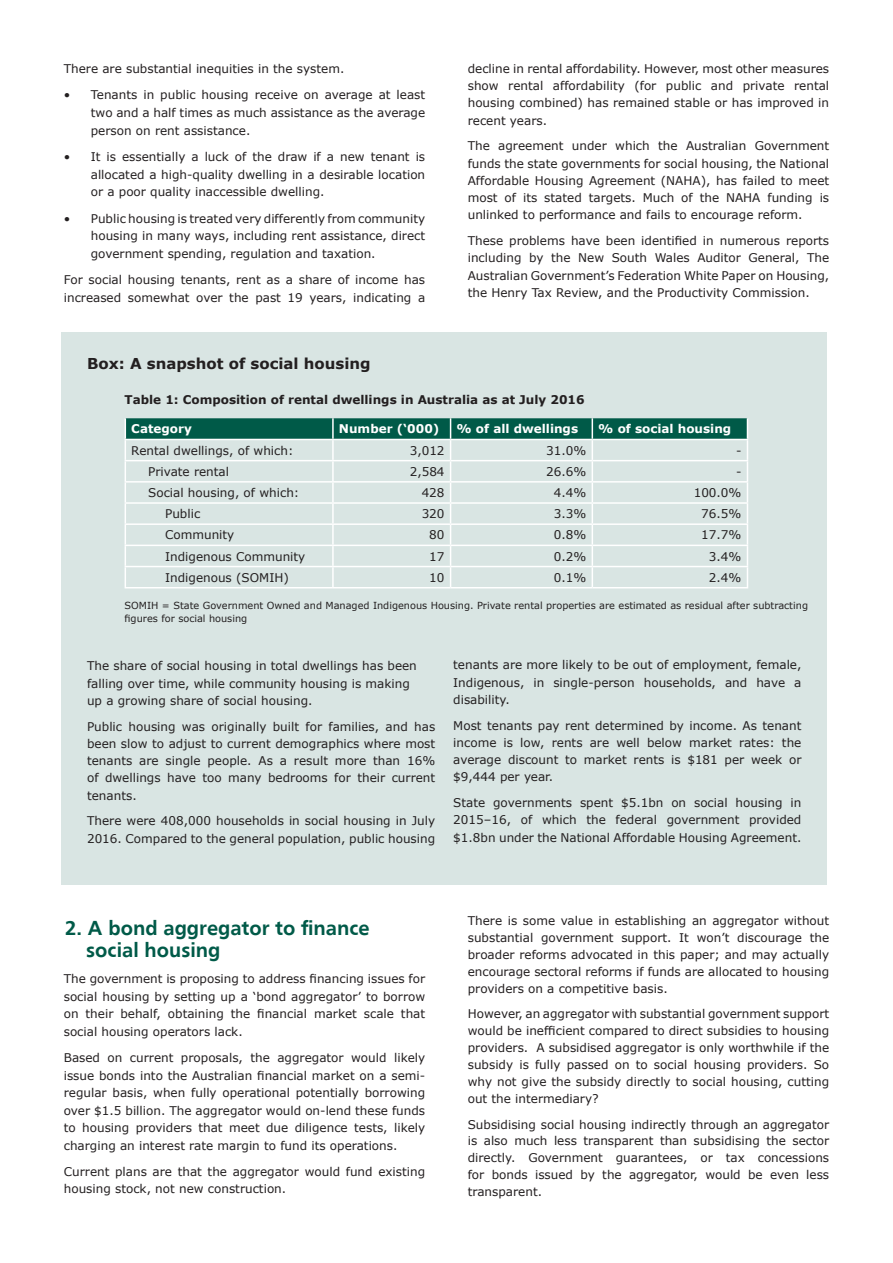
<style>
.page{position:relative;width:893px;height:1263px;background:#fff}
.page>*{position:absolute;margin:0;border:0;box-sizing:border-box;transform-origin:0 0}
.Heading{font:700 21px/22.5px "Frugal Sans";color:#005a48}
.Box_heading{font:700 15px "Verdana";color:#231f20}
.Body_Text_no_indent{font:12px/17px "Verdana";color:#231f20;text-align:justify}
.Box_text{font:12px/17.2px "Verdana";color:#231f20;text-align:justify}
.Table_text{font:12px "Verdana";color:#231f20}
.Box_heading-2{font:12px/17.2px "Verdana";color:#231f20}
.Figure_Table{font:700 12px "Verdana";color:#231f20}
.Table_text-2{font:700 12px "Verdana";color:#fff}
.Source_line{font:9.75px/13.5px "Verdana";color:#231f20}
</style>
<div class="page">
<div style="left:62px;top:332px;width:765px;height:552px;background:#d9e5e3"></div>
<hr style="left:125px;top:587px;width:208px;height:1px;background:#fff">
<hr style="left:333px;top:587px;width:118px;height:1px;background:#fff">
<hr style="left:451px;top:587px;width:141px;height:1px;background:#fff">
<svg style="left:125px;top:418px;width:623px;height:169px"></svg>
<hr style="left:592px;top:587px;width:156px;height:1px;background:#fff">
<p class="Body_Text_no_indent" style="left:64px;top:60px;width:282px">There are substantial inequities in the system.</p>
<p class="Body_Text_no_indent" style="left:91px;top:86px;width:336px;line-height:17.7px;text-indent:-27px">• Tenants in public housing receive on average at least two and a half times as much assistance as the average person on rent assistance.</p>
<p class="Body_Text_no_indent" style="left:91px;top:148px;width:336px;line-height:17.7px;text-indent:-27px">• It is essentially a luck of the draw if a new tenant is allocated a high-quality dwelling in a desirable location or a poor quality inaccessible dwelling.</p>
<p class="Body_Text_no_indent" style="left:91px;top:209px;width:336px;line-height:17.7px;text-indent:-27px">• Public housing is treated very differently from community housing in many ways, including rent assistance, direct government spending, regulation and taxation.</p>
<p class="Body_Text_no_indent" style="left:64px;top:271px;width:363px;line-height:17.7px">For social housing tenants, rent as a share of income has increased somewhat over the past 19 years, indicating a</p>
<p class="Box_heading" style="left:87px;top:354px;width:285px">Box: A snapshot of social housing</p>
<p class="Body_Text_no_indent" style="left:468px;top:60px;width:363px">decline in rental affordability. However, most other measures show rental affordability (for public and private rental housing combined) has remained stable or has improved in recent years.</p>
<p class="Body_Text_no_indent" style="left:468px;top:138px;width:363px">The agreement under which the Australian Government funds the state governments for social housing, the National Affordable Housing Agreement (NAHA), has failed to meet most of its stated targets. Much of the NAHA funding is unlinked to performance and fails to encourage reform.</p>
<p class="Body_Text_no_indent" style="left:468px;top:232px;width:363px">These problems have been identified in numerous reports including by the New South Wales Auditor General, The Australian Government’s Federation White Paper on Housing, the Henry Tax Review, and the Productivity Commission.</p>
<p class="Figure_Table" style="left:125px;top:392px;width:462px">Table 1: Composition of rental dwellings in Australia as at July 2016</p>
<p class="Table_text-2" style="left:131px;top:421px;width:62px">Category</p>
<p class="Table_text-2" style="left:339px;top:421px;width:102px">Number (‘000)</p>
<p class="Table_text-2" style="left:457px;top:421px;width:123px">% of all dwellings</p>
<p class="Table_text-2" style="left:598px;top:421px;width:135px">% of social housing</p>
<p class="Table_text" style="left:131px;top:443px;width:164px">Rental dwellings, of which:</p>
<p class="Table_text" style="left:410px;top:443px;width:36px">3,012</p>
<p class="Table_text" style="left:546px;top:443px;width:42px">31.0%</p>
<p class="Table_text" style="left:736px;top:443px;width:7px">-</p>
<p class="Table_text" style="left:148px;top:464px;width:82px">Private rental</p>
<p class="Table_text" style="left:410px;top:464px;width:36px">2,584</p>
<p class="Table_text" style="left:546px;top:464px;width:42px">26.6%</p>
<p class="Table_text" style="left:736px;top:464px;width:7px">-</p>
<p class="Table_text" style="left:148px;top:485px;width:153px">Social housing, of which:</p>
<p class="Table_text" style="left:422px;top:485px;width:24px">428</p>
<p class="Table_text" style="left:554px;top:485px;width:34px">4.4%</p>
<p class="Table_text" style="left:694px;top:485px;width:49px">100.0%</p>
<p class="Table_text" style="left:165px;top:506px;width:37px">Public</p>
<p class="Table_text" style="left:422px;top:506px;width:24px">320</p>
<p class="Table_text" style="left:554px;top:506px;width:34px">3.3%</p>
<p class="Table_text" style="left:701px;top:506px;width:42px">76.5%</p>
<p class="Table_text" style="left:165px;top:527px;width:71px">Community</p>
<p class="Table_text" style="left:429px;top:527px;width:17px">80</p>
<p class="Table_text" style="left:554px;top:527px;width:34px">0.8%</p>
<p class="Table_text" style="left:701px;top:527px;width:42px">17.7%</p>
<p class="Table_text" style="left:165px;top:548px;width:142px">Indigenous Community</p>
<p class="Table_text" style="left:429px;top:548px;width:17px">17</p>
<p class="Table_text" style="left:554px;top:548px;width:34px">0.2%</p>
<p class="Table_text" style="left:709px;top:548px;width:34px">3.4%</p>
<p class="Table_text" style="left:165px;top:570px;width:125px">Indigenous (SOMIH)</p>
<p class="Table_text" style="left:429px;top:570px;width:17px">10</p>
<p class="Table_text" style="left:554px;top:570px;width:34px">0.1%</p>
<p class="Table_text" style="left:709px;top:570px;width:34px">2.4%</p>
<p class="Source_line" style="left:125px;top:599px;width:685px">SOMIH = State Government Owned and Managed Indigenous Housing. Private rental properties are estimated as residual after subtracting figures for social housing</p>
<p class="Box_heading-2" style="left:87px;top:657px;width:331px">The share of social housing in total dwellings has been falling over time, while community housing is making up a growing share of social housing.</p>
<p class="Box_text" style="left:87px;top:718px;width:350px">Public housing was originally built for families, and has been slow to adjust to current demographics where most tenants are single people. As a result more than 16% of dwellings have too many bedrooms for their current tenants.</p>
<p class="Box_text" style="left:87px;top:812px;width:350px">There were 408,000 households in social housing in July<br>2016. Compared to the general population, public housing</p>
<p class="Box_text" style="left:453px;top:656px;width:350px">tenants are more likely to be out of employment, female, Indigenous, in single-person households, and have a disability.</p>
<p class="Box_text" style="left:453px;top:717px;width:350px">Most tenants pay rent determined by income. As tenant income is low, rents are well below market rates: the average discount to market rents is $181 per week or $9,444 per year.</p>
<p class="Box_text" style="left:453px;top:794px;width:350px">State governments spent $5.1bn on social housing in 2015–16, of which the federal government provided $1.8bn under the National Affordable Housing Agreement.</p>
<p class="Heading" style="left:86px;top:916px;width:285px;text-indent:-21px">2. A bond aggregator to finance social housing</p>
<p class="Body_Text_no_indent" style="left:64px;top:970px;width:363px;line-height:17.5px">The government is proposing to address financing issues for social housing by setting up a ‘bond aggregator’ to borrow on their behalf, obtaining the financial market scale that social housing operators lack.</p>
<p class="Body_Text_no_indent" style="left:64px;top:1049px;width:363px;line-height:17.5px">Based on current proposals, the aggregator would likely issue bonds into the Australian financial market on a semi&shy;regular basis, when fully operational potentially borrowing over $1.5 billion. The aggregator would on-lend these funds to housing providers that meet due diligence tests, likely charging an interest rate margin to fund its operations.</p>
<p class="Body_Text_no_indent" style="left:64px;top:1163px;width:363px;line-height:17.5px">Current plans are that the aggregator would fund existing housing stock, not new construction.</p>
<p class="Body_Text_no_indent" style="left:468px;top:912px;width:363px">There is some value in establishing an aggregator without substantial government support. It won’t discourage the broader reforms advocated in this paper; and may actually encourage sectoral reforms if funds are allocated to housing providers on a competitive basis.</p>
<p class="Body_Text_no_indent" style="left:468px;top:1006px;width:363px">However, an aggregator with substantial government support would be inefficient compared to direct subsidies to housing providers. A subsidised aggregator is only worthwhile if the subsidy is fully passed on to social housing providers. So why not give the subsidy directly to social housing, cutting out the intermediary?</p>
<p class="Body_Text_no_indent" style="left:468px;top:1116px;width:363px">Subsidising social housing indirectly through an aggregator is also much less transparent than subsidising the sector directly. Government guarantees, or tax concessions for bonds issued by the aggregator, would be even less transparent.</p>
</div>
